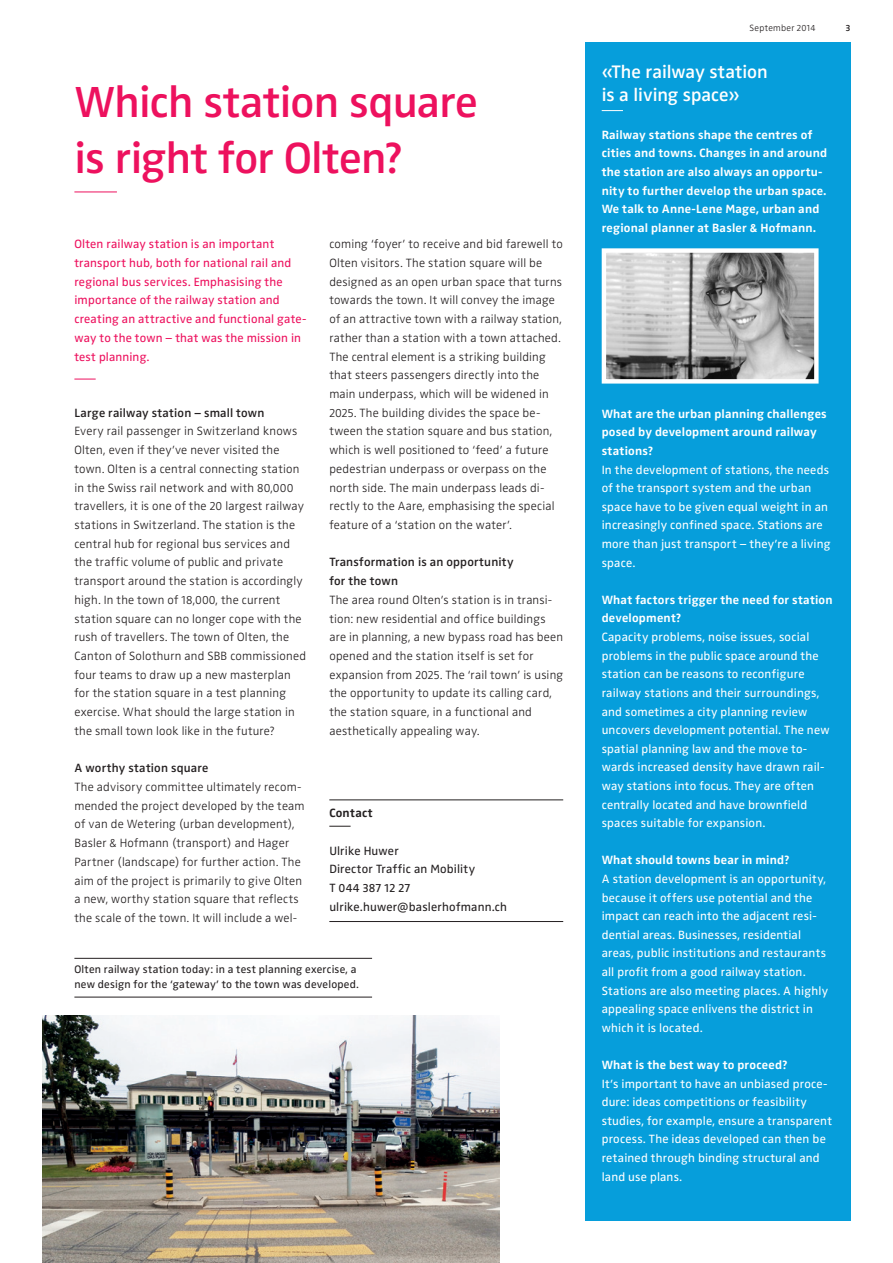
<style>
.page{position:relative;width:893px;height:1263px;background:#fff}
.page>*{position:absolute;margin:0;border:0;box-sizing:border-box;transform-origin:0 0}
.t1{font:600 45px/56.1px "Zwo Pro";letter-spacing:-.015em;color:#ed115e}
.t2{font:600 18.75px/23.2px "Zwo Pro";color:#fff}
.t3{font:300 12.3px/18.8px "Zwo Pro";letter-spacing:.015em;color:#231f20}
.t4{font:12.3px/18.6px "Zwo Pro";letter-spacing:.015em;color:#fff}
.t5{font:700 12.3px/18.6px "Zwo Pro";letter-spacing:.015em;color:#fff}
.t6{font:12.3px/18.8px "Zwo Pro";letter-spacing:.015em;color:#ed115e}
.t7{font:600 12.3px/18.8px "Zwo Pro";letter-spacing:.015em;color:#231f20}
.t8{font:12.3px/18.8px "Zwo Pro";letter-spacing:.015em;color:#231f20}
.t9{font:700 12.3px "Zwo Pro";letter-spacing:.02em;color:#231f20}
.t10{font:11.25px/15px "Zwo Pro";letter-spacing:.02em;color:#231f20}
.t11{font:300 9.3px "Zwo Pro";letter-spacing:.03em;color:#231f20}
.t12{font:600 9.3px "Zwo Pro";color:#231f20}
</style>
<div class="page">
<img style="left:43px;top:1015px;width:457px;height:248px">
<div style="left:585px;top:43px;width:265px;height:1178px;background:#069edb"></div>
<svg style="left:602px;top:110px;width:21px;height:1px"></svg>
<svg style="left:74px;top:379px;width:22px;height:1px"></svg>
<hr style="left:74px;top:192px;width:43px;height:1px;background:#ed115e">
<hr style="left:74px;top:958px;width:298px;height:1px;background:#231f20">
<hr style="left:74px;top:997px;width:298px;height:1px;background:#231f20">
<img style="left:607px;top:253px;width:207px;height:126px">
<div style="left:602px;top:248px;width:217px;height:136px;border:4px solid #fff"></div>
<hr style="left:329px;top:800px;width:234px;height:1px;background:#231f20">
<hr style="left:329px;top:921px;width:234px;height:1px;background:#231f20">
<svg style="left:329px;top:826px;width:22px;height:1px"></svg>
<h1 class="t1" style="left:74px;top:75px;width:405px">Which station square is right for Olten?</h1>
<p class="t6" style="left:74px;top:235px;width:234px">Olten railway station is an important transport hub, both for national rail and regional bus services. Emphasising the importance of the railway station and creating an attractive and functional gate&shy;way to the town – that was the mission in test planning.</p>
<p class="t7" style="left:74px;top:403px;width:192px">Large railway station – small town</p>
<p class="t3" style="left:74px;top:422px;width:233px">Every rail passenger in Switzerland knows Olten, even if they’ve never visited the town. Olten is a central connecting station in the Swiss rail network and with 80,000 travellers, it is one of the 20 largest railway stations in Switzerland. The station is the central hub for regional bus services and the traffic volume of public and private transport around the station is accordingly high. In the town of 18,000, the current station square can no longer cope with the rush of travellers. The town of Olten, the Canton of Solothurn and SBB commissioned four teams to draw up a new masterplan for the station square in a test planning exercise. What should the large station in the small town look like in the future?</p>
<p class="t7" style="left:74px;top:759px;width:135px">A worthy station square</p>
<p class="t3" style="left:74px;top:778px;width:232px">The advisory committee ultimately recom&shy;mended the project developed by the team of van de Wetering (urban development), Basler &amp; Hofmann (transport) and Hager Partner (landscape) for further action. The aim of the project is primarily to give Olten a new, worthy station square that reflects the scale of the town. It will include a wel-</p>
<p class="t3" style="left:329px;top:235px;width:235px">coming ‘foyer’ to receive and bid farewell to Olten visitors. The station square will be designed as an open urban space that turns towards the town. It will convey the image of an attractive town with a railway station, rather than a station with a town attached.<br>The central element is a striking building that steers passengers directly into the main underpass, which will be widened in 2025. The building divides the space be&shy;tween the station square and bus station, which is well positioned to ‘feed’ a future pedestrian underpass or overpass on the north side. The main underpass leads di&shy;rectly to the Aare, emphasising the special feature of a ‘station on the water’.</p>
<p class="t7" style="left:329px;top:553px;width:186px">Transformation is an opportunity for the town</p>
<p class="t3" style="left:329px;top:591px;width:235px">The area round Olten’s station is in transi&shy;tion: new residential and office buildings are in planning, a new bypass road has been opened and the station itself is set for expansion from 2025. The ‘rail town’ is using the opportunity to update its calling card, the station square, in a functional and aesthetically appealing way.</p>
<p class="t9" style="left:329px;top:806px;width:45px">Contact</p>
<p class="t8" style="left:329px;top:841px;width:179px">Ulrike Huwer<br>Director Traffic an Mobility<br>T 044 387 12 27 ulrike.huwer@baslerhofmann.ch</p>
<p class="t10" style="left:74px;top:962px;width:286px">Olten railway station today: in a test planning exercise, a new design for the ‘gateway’ to the town was developed.</p>
<p class="t11" style="left:750px;top:23px;width:67px">September 2014</p>
<p class="t12" style="left:846px;top:23px;width:6px">3</p>
<h2 class="t2" style="left:602px;top:61px;width:168px">«The railway station is a living space»</h2>
<p class="t5" style="left:602px;top:126px;width:227px">Railway stations shape the centres of cities and towns. Changes in and around the station are also always an opportu&shy;nity to further develop the urban space.<br>We talk to Anne-Lene Mage, urban and regional planner at Basler &amp; Hofmann.</p>
<p class="t5" style="left:602px;top:405px;width:227px">What are the urban planning challenges posed by development around railway stations?</p>
<p class="t4" style="left:602px;top:460px;width:230px">In the development of stations, the needs of the transport system and the urban space have to be given equal weight in an increasingly confined space. Stations are more than just transport – they’re a living space.</p>
<p class="t5" style="left:602px;top:591px;width:232px">What factors trigger the need for station development?</p>
<p class="t4" style="left:602px;top:628px;width:229px">Capacity problems, noise issues, social problems in the public space around the station can be reasons to reconfigure railway stations and their surroundings, and sometimes a city planning review uncovers development potential. The new spatial planning law and the move to&shy;wards increased density have drawn rail&shy;way stations into focus. They are often centrally located and have brownfield spaces suitable for expansion.</p>
<p class="t5" style="left:602px;top:851px;width:189px">What should towns bear in mind?</p>
<p class="t4" style="left:602px;top:870px;width:228px">A station development is an opportunity, because it offers use potential and the impact can reach into the adjacent resi&shy;dential areas. Businesses, residential areas, public institutions and restaurants all profit from a good railway station.<br>Stations are also meeting places. A highly appealing space enlivens the district in which it is located.</p>
<p class="t5" style="left:602px;top:1056px;width:187px">What is the best way to proceed?</p>
<p class="t4" style="left:602px;top:1074px;width:232px">It’s important to have an unbiased proce&shy;dure: ideas competitions or feasibility studies, for example, ensure a transparent process. The ideas developed can then be retained through binding structural and land use plans.</p>
</div>
